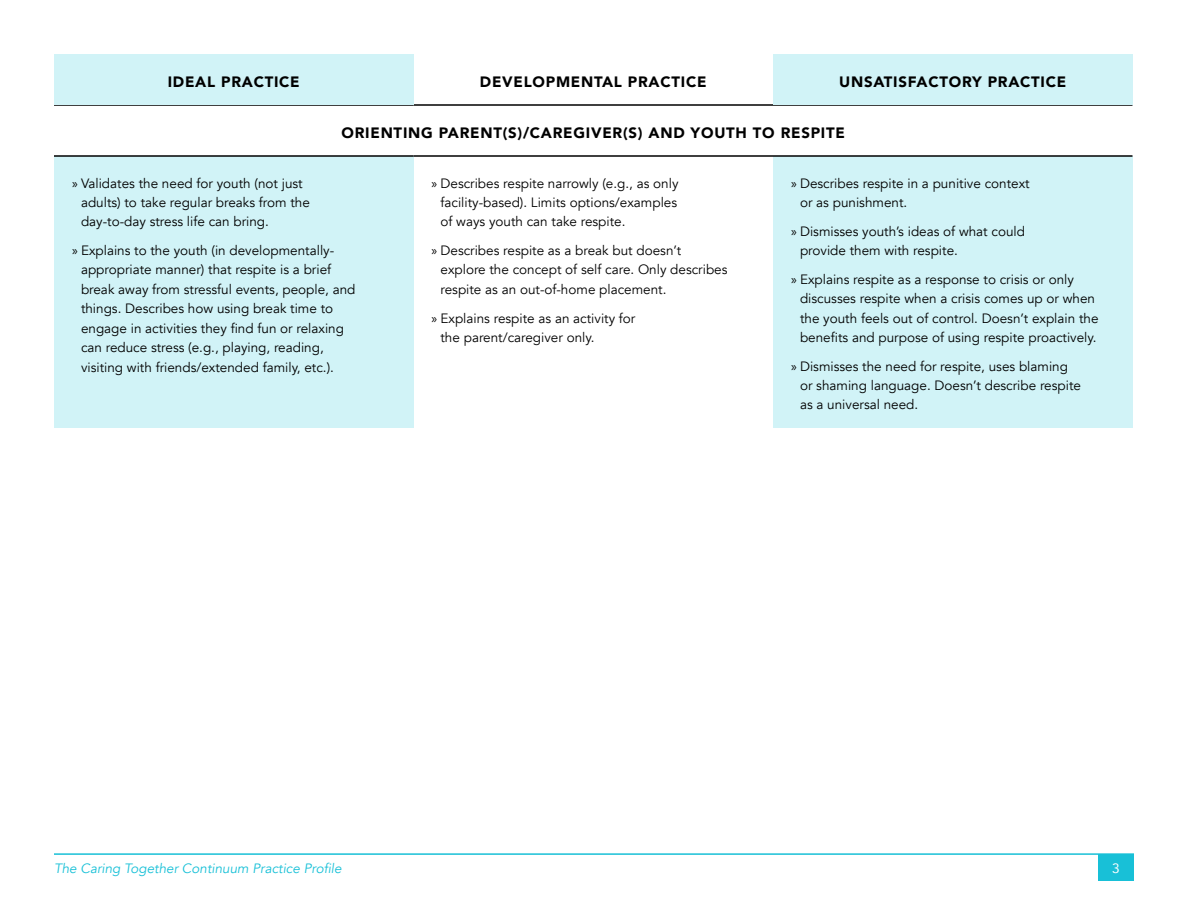
<style>
.page{position:relative;width:1188px;height:918px;background:#fff}
.page>*{position:absolute;margin:0;border:0;box-sizing:border-box;transform-origin:0 0}
.t1{font:900 15px "Avenir";letter-spacing:.05em;color:#000}
.t2{font:13.5px/19.5px "Avenir";color:#000}
.t3{font:italic 13.5px "Avenir";color:#18c0d7}
.t4{font:13.5px "Avenir";color:#fff}
.s1{font-family:"Myriad Pro"}
</style>
<div class="page">
<div style="left:54px;top:156px;width:360px;height:272px;background:#d1f3f7"></div>
<div style="left:773px;top:156px;width:359px;height:272px;background:#d1f3f7"></div>
<hr style="left:54px;top:155px;width:360px;height:2px;background:#000">
<hr style="left:414px;top:155px;width:359px;height:2px;background:#000">
<hr style="left:773px;top:155px;width:360px;height:2px;background:#000">
<hr style="left:54px;top:104px;width:360px;height:2px;background:#000">
<hr style="left:414px;top:104px;width:359px;height:2px;background:#000">
<hr style="left:773px;top:104px;width:360px;height:2px;background:#000">
<div style="left:773px;top:54px;width:359px;height:51px;background:#d1f3f7"></div>
<div style="left:54px;top:54px;width:360px;height:51px;background:#d1f3f7"></div>
<hr style="left:54px;top:853px;width:1080px;height:2px;background:#18c0d7">
<div style="left:1098px;top:854px;width:36px;height:27px;background:#18c0d7"></div>
<p class="t1" style="left:168px;top:69px;width:133px">IDEAL PRACTICE</p>
<p class="t1" style="left:480px;top:69px;width:228px">DEVELOPMENTAL PRACTICE</p>
<p class="t1" style="left:839px;top:69px;width:229px">UNSATISFACTORY PRACTICE</p>
<p class="t1" style="left:342px;top:120px;width:505px">ORIENTING PARENT(S)/CAREGIVER(S) AND YOUTH TO RESPITE</p>
<p class="t2" style="left:81px;top:173px;width:230px;text-indent:-9px"><span class="s1">»</span> Validates the need for youth (not just adults) to take regular breaks from the day-to-day stress life can bring.</p>
<p class="t2" style="left:81px;top:241px;width:276px;text-indent:-9px"><span class="s1">»</span> Explains to the youth (in developmentally&shy;appropriate manner) that respite is a brief break away from stressful events, people, and things. Describes how using break time to engage in activities they find fun or relaxing can reduce stress (e.g., playing, reading, visiting with friends/extended family, etc.).</p>
<p class="t2" style="left:441px;top:173px;width:240px;text-align:justify;text-indent:-9px"><span class="s1">»</span> Describes respite narrowly (e.g., as only facility-based). Limits options/examples of ways youth can take respite.</p>
<p class="t2" style="left:441px;top:241px;width:289px;text-indent:-9px"><span class="s1">»</span> Describes respite as a break but doesn’t explore the concept of self care. Only describes respite as an out-of-home placement.</p>
<p class="t2" style="left:441px;top:308px;width:196px;text-indent:-9px"><span class="s1">»</span> Explains respite as an activity for the parent/caregiver only.</p>
<p class="t2" style="left:800px;top:173px;width:231px;text-indent:-9px"><span class="s1">»</span> Describes respite in a punitive context or as punishment.</p>
<p class="t2" style="left:800px;top:221px;width:227px;text-indent:-9px"><span class="s1">»</span> Dismisses youth’s ideas of what could provide them with respite.</p>
<p class="t2" style="left:800px;top:269px;width:300px;text-indent:-9px"><span class="s1">»</span> Explains respite as a response to crisis or only discusses respite when a crisis comes up or when the youth feels out of control. Doesn’t explain the</p>
<p class="t2" style="left:800px;top:328px;width:298px">benefits and purpose of using respite proactively.</p>
<p class="t2" style="left:800px;top:356px;width:283px;text-indent:-9px"><span class="s1">»</span> Dismisses the need for respite, uses blaming or shaming language. Doesn’t describe respite as a universal need.</p>
<p class="t3" style="left:54px;top:860px;width:289px">The Caring Together Continuum Practice Profile</p>
<p class="t4" style="left:1112px;top:858px;width:9px">3</p>
</div>
